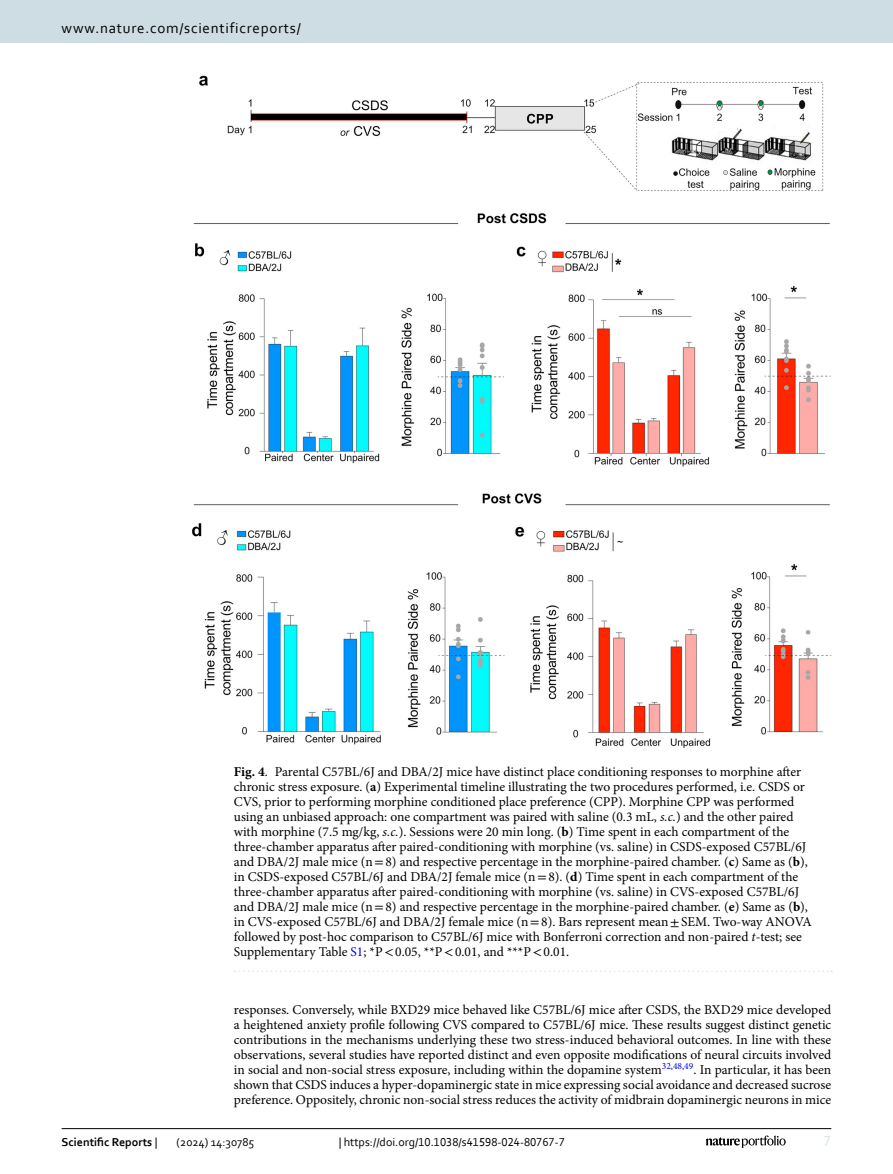
<style>
.page{position:relative;width:893px;height:1174px;background:#fff}
.page>*{position:absolute;margin:0;border:0;box-sizing:border-box;transform-origin:0 0}
.t1{font:15px "Corbel";letter-spacing:.05em;color:#000}
.t2{font:15px "Corbel";color:#d9e4eb}
.Figure_Caption{font:13.5px/15px "Minion Pro";color:#000}
.Body_Text_Indent{font:13.5px/15px "Minion Pro";color:#000;text-align:justify}
.t3{font:12px "Corbel";color:#000}
.t4{font:700 12px "Corbel";color:#000}
.s1{font-weight:700}
.s2{font-style:italic}
.s3{font-family:"STIX"}
.s4{color:#00f}
.s5{font-weight:400}
</style>
<div class="page">
<img style="left:192px;top:76px;width:639px;height:672px">
<svg style="left:235px;top:970px;width:597px;height:2px"></svg>
<hr style="left:62px;top:1128px;width:769px;height:1px;background:#000">
<svg style="left:706px;top:1135px;width:80px;height:12px"></svg>
<div style="left:0;top:0;width:893px;height:43px;background:#cedde4"></div>
<p class="t1" style="left:62px;top:18px;width:241px">www.nature.com/scientificreports/</p>
<p class="Figure_Caption" style="left:234px;top:764px;width:579px"><span class="s1">Fig. 4</span>. Parental C57BL/6J and DBA/2J mice have distinct place conditioning responses to morphine after chronic stress exposure. (<span class="s1">a</span>) Experimental timeline illustrating the two procedures performed, i.e. CSDS or CVS, prior to performing morphine conditioned place preference (CPP). Morphine CPP was performed using an unbiased approach: one compartment was paired with saline (0.3 mL, <span class="s2">s.c.</span>) and the other paired with morphine (7.5 mg/kg, <span class="s2">s.c.</span>). Sessions were 20 min long. (<span class="s1">b</span>) Time spent in each compartment of the three-chamber apparatus after paired-conditioning with morphine (vs. saline) in CSDS-exposed C57BL/6J and DBA/2J male mice (n<span class="s3">=</span>8) and respective percentage in the morphine-paired chamber. (<span class="s1">c</span>) Same as (<span class="s1">b</span>), in CSDS-exposed C57BL/6J and DBA/2J female mice (n<span class="s3">=</span>8). (<span class="s1">d</span>) Time spent in each compartment of the three-chamber apparatus after paired-conditioning with morphine (vs. saline) in CVS-exposed C57BL/6J and DBA/2J male mice (n<span class="s3">=</span>8) and respective percentage in the morphine-paired chamber. (<span class="s1">e</span>) Same as (<span class="s1">b</span>), in CVS-exposed C57BL/6J and DBA/2J female mice (n<span class="s3">=</span>8). Bars represent mean<span class="s3">±</span>SEM. Two-way ANOVA followed by post-hoc comparison to C57BL/6J mice with Bonferroni correction and non-paired <span class="s2">t</span>-test; see Supplementary Table <span class="s4">S1</span>; *P<span class="s3">&lt;</span>0.05, **P<span class="s3">&lt;</span>0.01, and ***P<span class="s3">&lt;</span>0.01.</p>
<p class="Body_Text_Indent" style="left:234px;top:1002px;width:599px">responses. Conversely, while BXD29 mice behaved like C57BL/6J mice after CSDS, the BXD29 mice developed a heightened anxiety profile following CVS compared to C57BL/6J mice. These results suggest distinct genetic contributions in the mechanisms underlying these two stress-induced behavioral outcomes. In line with these observations, several studies have reported distinct and even opposite modifications of neural circuits involved in social and non-social stress exposure, including within the dopamine system<sup>32</sup><sup>,</sup><sup>48</sup><sup>,</sup><sup>49</sup>. In particular, it has been shown that CSDS induces a hyper-dopaminergic state in mice expressing social avoidance and decreased sucrose preference. Oppositely, chronic non-social stress reduces the activity of midbrain dopaminergic neurons in mice</p>
<p class="t4" style="left:62px;top:1134px;width:97px">Scientific Reports <span class="s5">|</span></p>
<p class="t3" style="left:177px;top:1134px;width:79px">(2024) 14:30785</p>
<p class="t3" style="left:339px;top:1134px;width:228px">| https://doi.org/10.1038/s41598-024-80767-7</p>
<p class="t2" style="left:824px;top:1132px;width:9px">7</p>
</div>
